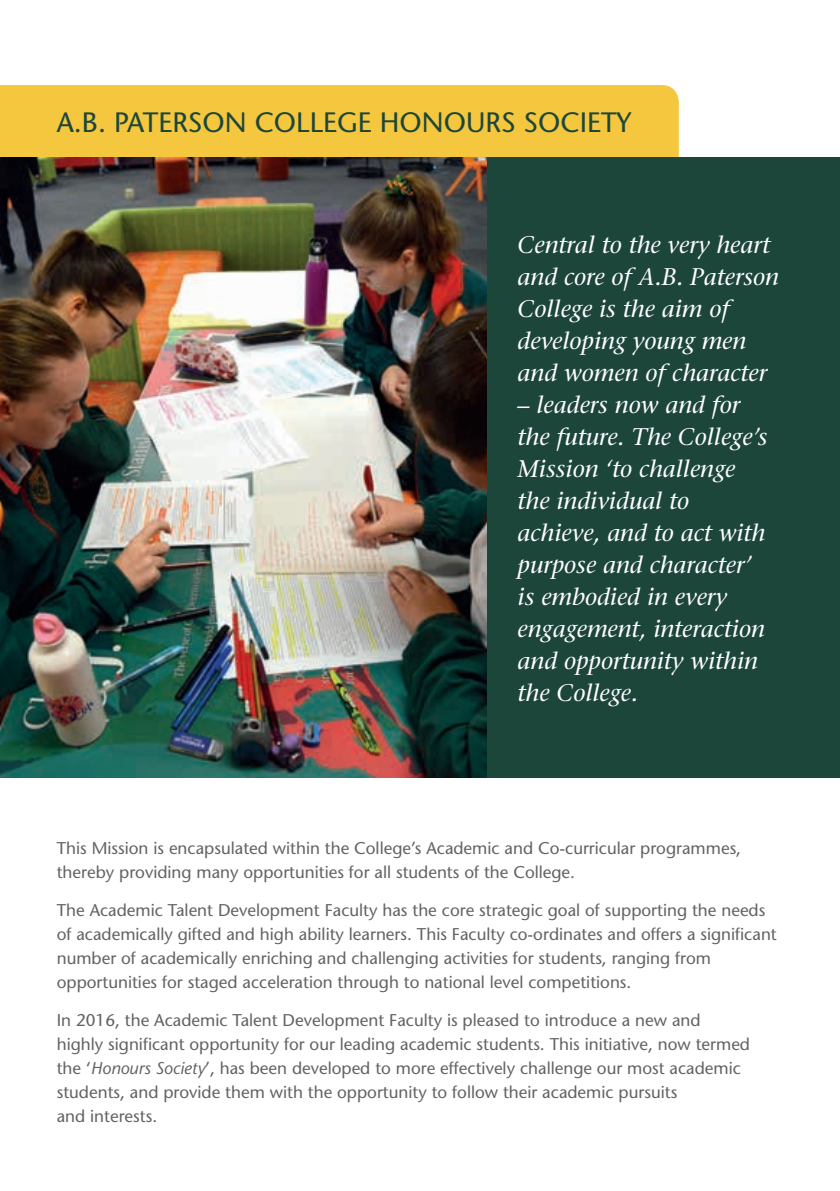
<style>
.page{position:relative;width:840px;height:1191px;background:#fff}
.page>*{position:absolute;margin:0;border:0;box-sizing:border-box;transform-origin:0 0}
.t1{font:28px "Stone Sans";color:#1d463a}
.t2{font:italic 24px/32px "Stone Serif";color:#fff}
.t3{font:17px/24px "Stone Sans";color:#636366}
.s1{font-style:italic}
</style>
<div class="page">
<div style="left:0;top:85px;width:678px;height:73px;background:#f4c73e"></div>
<div style="left:0;top:158px;width:839px;height:619px;background:#1d463a"></div>
<img style="left:0;top:158px;width:486px;height:619px">
<h1 class="t1" style="left:57px;top:105px;width:576px">A.B. Paterson College Honours Soci ety</h1>
<h2 class="t2" style="left:517px;top:228px;width:263px">Central to the very heart and core of A.B. Paterson<br>College is the aim of developing young men and women of character</h2>
<h2 class="t2" style="left:517px;top:388px;width:251px">– leaders now and for the future. The College’s<br>Mission ‘to challenge the individual to achieve, and to act with purpose and character’ is embodied in every engagement, interaction and opportunity within the College.</h2>
<p class="t3" style="left:57px;top:836px;width:685px">This Mission is encapsulated within the College’s Academic and Co-curricular programmes, thereby providing many opportunities for all students of the College.</p>
<p class="t3" style="left:57px;top:898px;width:721px">The Academic Talent Development Faculty has the core strategic goal of supporting the needs of academically gifted and high ability learners. This Faculty co-ordinates and offers a significant number of academically enriching and challenging activities for students, ranging from opportunities for staged acceleration through to national level competitions.</p>
<p class="t3" style="left:57px;top:1008px;width:694px">In 2016, the Academic Talent Development Faculty is pleased to introduce a new and highly significant opportunity for our leading academic students. This initiative, now termed the ‘<span class="s1">Honours Society</span>’, has been developed to more effectively challenge our most academic students, and provide them with the opportunity to follow their academic pursuits<br>and interests.</p>
</div>
